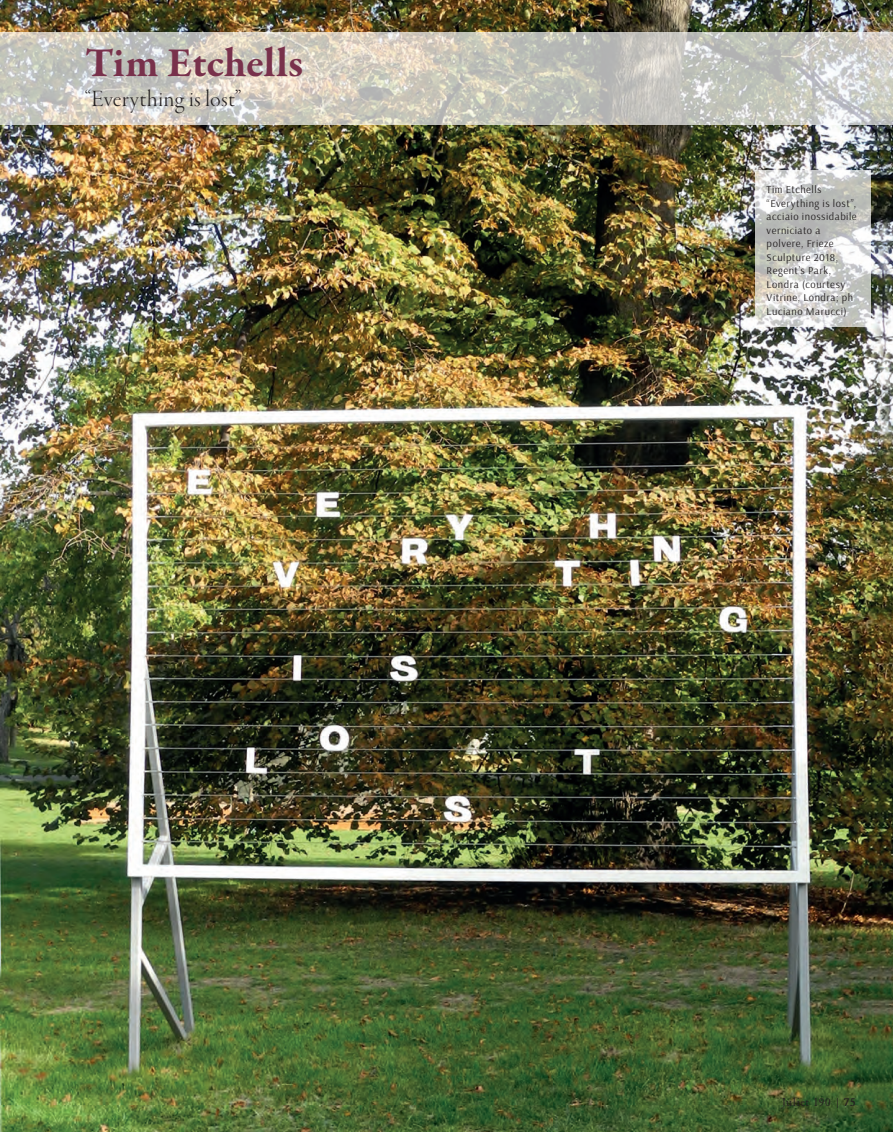
<style>
.page{position:relative;width:893px;height:1132px;background:#fff}
.page>*{position:absolute;margin:0;border:0;box-sizing:border-box;transform-origin:0 0}
.t1{font:700 42px "Garamond Premr Pro";color:#78314b}
.t2{font:24px "Garamond Premr Pro Lt Disp";letter-spacing:.03em;color:#231f20}
.t3{font:12px "Garamond";letter-spacing:.045em;color:#231f20}
.t4{font:10.5px/13.5px "Arsenal";letter-spacing:.05em;color:#231f20}
.s1{font-weight:700}
</style>
<div class="page">
<img style="left:0;top:0;width:893px;height:1131px">
<svg style="left:0;top:32px;width:893px;height:93px;background:#cdcbc2"></svg>
<svg style="left:755px;top:170px;width:115px;height:157px"></svg>
<h1 class="t1" style="left:85px;top:37px;width:220px">Tim Etchells</h1>
<h2 class="t2" style="left:85px;top:85px;width:158px">“Everything is lost”</h2>
<p class="t4" style="left:767px;top:183px;width:92px">Tim Etchells “Everything is lost”, acciaio inossidabile verniciato a polvere, Frieze<br>Sculpture 2018,<br>Regent’s Park,<br>Londra (courtesy<br>Vitrine, Londra; ph<br>Luciano Marucci)</p>
<p class="t3" style="left:782px;top:1094px;width:75px">Juliet 190 | <span class="s1">75</span></p>
</div>
